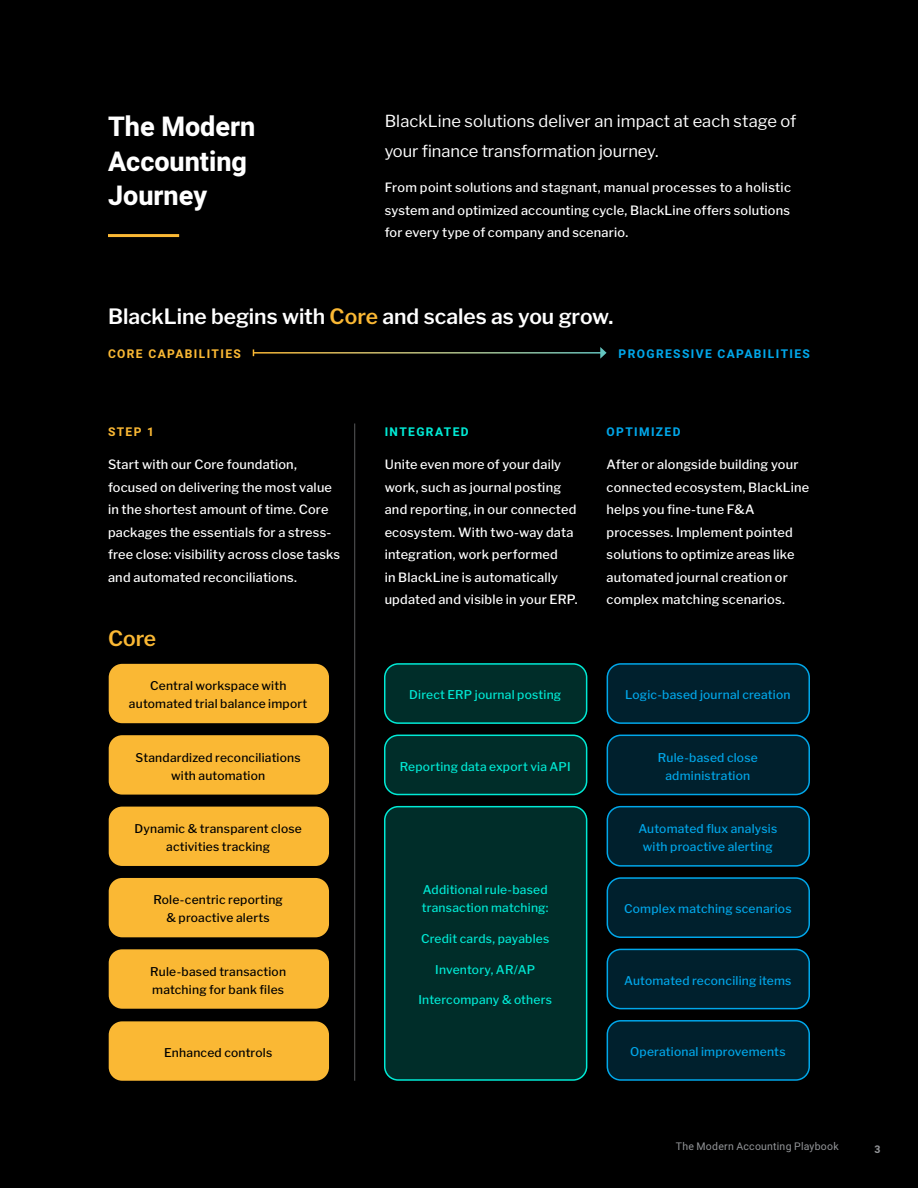
<style>
.page{position:relative;width:918px;height:1188px;background:#000}
.page>*{position:absolute;margin:0;border:0;box-sizing:border-box;transform-origin:0 0}
.t1{font:800 27px/34.5px "Heebo";color:#fff}
.t2{font:600 21px "Libre Franklin";color:#fff}
.t3{font:600 21px "Libre Franklin";color:#fab834}
.t4{font:16.5px/30px "Libre Franklin";color:#fff}
.t5{font:500 12.75px/22.5px "Libre Franklin";letter-spacing:.015em;color:#fff}
.t6{font:500 12px/18px "Libre Franklin";letter-spacing:.02em;color:#000;text-align:center}
.t7{font:500 12px/18px "Libre Franklin";letter-spacing:.02em;color:#00a7ea;text-align:center}
.t8{font:500 12px/18px "Libre Franklin";letter-spacing:.02em;color:#00ead5}
.t9{font:700 12px "Heebo";letter-spacing:.115em;color:#00a7ea}
.t10{font:700 12px "Heebo";letter-spacing:.115em;color:#fab834}
.t11{font:700 12px "Heebo";letter-spacing:.115em;color:#00ead5}
.t12{font:10.5px "Heebo";letter-spacing:.025em;color:#939598}
.t13{font:700 10.5px "Heebo";color:#939598}
.s1{color:#fab834}
</style>
<div class="page">
<hr style="left:108px;top:234px;width:71px;height:3px;background:#fab834">
<div style="left:109px;top:664px;width:220px;height:59px;background:#fab834;border-radius:14px"></div>
<div style="left:385px;top:664px;width:202px;height:59px;background:#002d29;border-radius:14px"></div>
<div style="left:384px;top:663px;width:203px;height:61px;border:2px solid #00ead5;border-radius:14px"></div>
<div style="left:607px;top:664px;width:202px;height:59px;background:#00202d;border-radius:14px"></div>
<div style="left:607px;top:663px;width:203px;height:61px;border:2px solid #00a7ea;border-radius:14px"></div>
<div style="left:109px;top:878px;width:220px;height:59px;background:#fab834;border-radius:14px"></div>
<div style="left:607px;top:878px;width:202px;height:59px;background:#00202d;border-radius:14px"></div>
<div style="left:607px;top:877px;width:203px;height:61px;border:2px solid #00a7ea;border-radius:14px"></div>
<div style="left:109px;top:735px;width:220px;height:60px;background:#fab834;border-radius:14px"></div>
<div style="left:385px;top:735px;width:202px;height:60px;background:#002d29;border-radius:14px"></div>
<div style="left:384px;top:735px;width:203px;height:60px;border:2px solid #00ead5;border-radius:14px"></div>
<div style="left:607px;top:735px;width:202px;height:60px;background:#00202d;border-radius:14px"></div>
<div style="left:607px;top:735px;width:203px;height:60px;border:2px solid #00a7ea;border-radius:14px"></div>
<div style="left:109px;top:949px;width:220px;height:60px;background:#fab834;border-radius:14px"></div>
<div style="left:607px;top:949px;width:202px;height:60px;background:#00202d;border-radius:14px"></div>
<div style="left:607px;top:949px;width:203px;height:60px;border:2px solid #00a7ea;border-radius:14px"></div>
<div style="left:109px;top:807px;width:220px;height:59px;background:#fab834;border-radius:14px"></div>
<div style="left:385px;top:807px;width:202px;height:273px;background:#002d29;border-radius:14px"></div>
<div style="left:384px;top:806px;width:203px;height:275px;border:2px solid #00ead5;border-radius:14px"></div>
<div style="left:607px;top:807px;width:202px;height:59px;background:#00202d;border-radius:14px"></div>
<div style="left:607px;top:806px;width:203px;height:61px;border:2px solid #00a7ea;border-radius:14px"></div>
<div style="left:109px;top:1021px;width:220px;height:60px;background:#fab834;border-radius:14px"></div>
<div style="left:607px;top:1021px;width:202px;height:59px;background:#00202d;border-radius:14px"></div>
<div style="left:607px;top:1020px;width:203px;height:61px;border:2px solid #00a7ea;border-radius:14px"></div>
<hr style="left:354px;top:423px;width:1px;height:658px;background:#58595b">
<hr style="left:253px;top:352px;width:348px;height:2px;background:#fff">
<svg style="left:600px;top:347px;width:7px;height:12px"></svg>
<h1 class="t1" style="left:108px;top:110px;width:149px">The Modern<br>Accounting<br>Journey</h1>
<p class="t4" style="left:385px;top:106px;width:413px">BlackLine solutions deliver an impact at each stage of your finance transformation journey.</p>
<p class="t5" style="left:385px;top:176px;width:408px;text-align:justify">From point solutions and stagnant, manual processes to a holistic system and optimized accounting cycle, BlackLine offers solutions for every type of company and scenario.</p>
<h2 class="t2" style="left:108px;top:303px;width:507px">BlackLine begins with <span class="s1">Core</span> and scales as you grow.</h2>
<p class="t10" style="left:108px;top:345px;width:134px">CORE CAPABILITIES</p>
<p class="t9" style="left:619px;top:345px;width:193px">PROGRESSIVE CAPABILITIES</p>
<p class="t10" style="left:108px;top:423px;width:48px">STEP 1</p>
<p class="t5" style="left:108px;top:453px;width:234px">Start with our Core foundation, focused on delivering the most value in the shortest amount of time. Core packages the essentials for a stress&shy;free close: visibility across close tasks and automated reconciliations.</p>
<h2 class="t3" style="left:108px;top:626px;width:50px">Core</h2>
<p class="t11" style="left:385px;top:423px;width:85px">INTEGRATED</p>
<p class="t5" style="left:385px;top:453px;width:194px">Unite even more of your daily work, such as journal posting and reporting, in our connected ecosystem. With two-way data integration, work performed<br>in BlackLine is automatically updated and visible in your ERP.</p>
<p class="t9" style="left:607px;top:423px;width:75px">OPTIMIZED</p>
<p class="t5" style="left:607px;top:453px;width:204px">After or alongside building your connected ecosystem, BlackLine helps you fine-tune F&amp;A processes. Implement pointed solutions to optimize areas like automated journal creation or complex matching scenarios.</p>
<p class="t6" style="left:129px;top:677px;width:180px">Central workspace with automated trial balance import</p>
<p class="t8" style="left:409px;top:686px;width:154px">Direct ERP journal posting</p>
<p class="t7" style="left:625px;top:686px;width:167px">Logic-based journal creation</p>
<p class="t6" style="left:136px;top:748px;width:167px">Standardized reconciliations with automation</p>
<p class="t8" style="left:400px;top:757px;width:172px">Reporting data export via API</p>
<p class="t7" style="left:658px;top:748px;width:101px">Rule-based close administration</p>
<p class="t6" style="left:134px;top:820px;width:169px">Dynamic &amp; transparent close activities tracking</p>
<p class="t7" style="left:638px;top:820px;width:140px">Automated flux analysis with proactive alerting</p>
<p class="t8" style="left:422px;top:881px;width:128px">Additional rule-based transaction matching:</p>
<p class="t8" style="left:421px;top:929px;width:130px">Credit cards, payables</p>
<p class="t8" style="left:435px;top:960px;width:101px">Inventory, AR/AP</p>
<p class="t8" style="left:419px;top:991px;width:135px">Intercompany &amp; others</p>
<p class="t6" style="left:153px;top:891px;width:131px">Role-centric reporting &amp; proactive alerts</p>
<p class="t7" style="left:624px;top:900px;width:169px">Complex matching scenarios</p>
<p class="t6" style="left:150px;top:962px;width:137px;text-align:left">Rule-based transaction matching for bank files</p>
<p class="t7" style="left:624px;top:971px;width:169px">Automated reconciling items</p>
<p class="t6" style="left:164px;top:1044px;width:110px">Enhanced controls</p>
<p class="t7" style="left:630px;top:1043px;width:157px">Operational improvements</p>
<p class="t12" style="left:676px;top:1139px;width:164px">The Modern Accounting Playbook</p>
<p class="t13" style="left:875px;top:1142px;width:8px">3</p>
</div>
